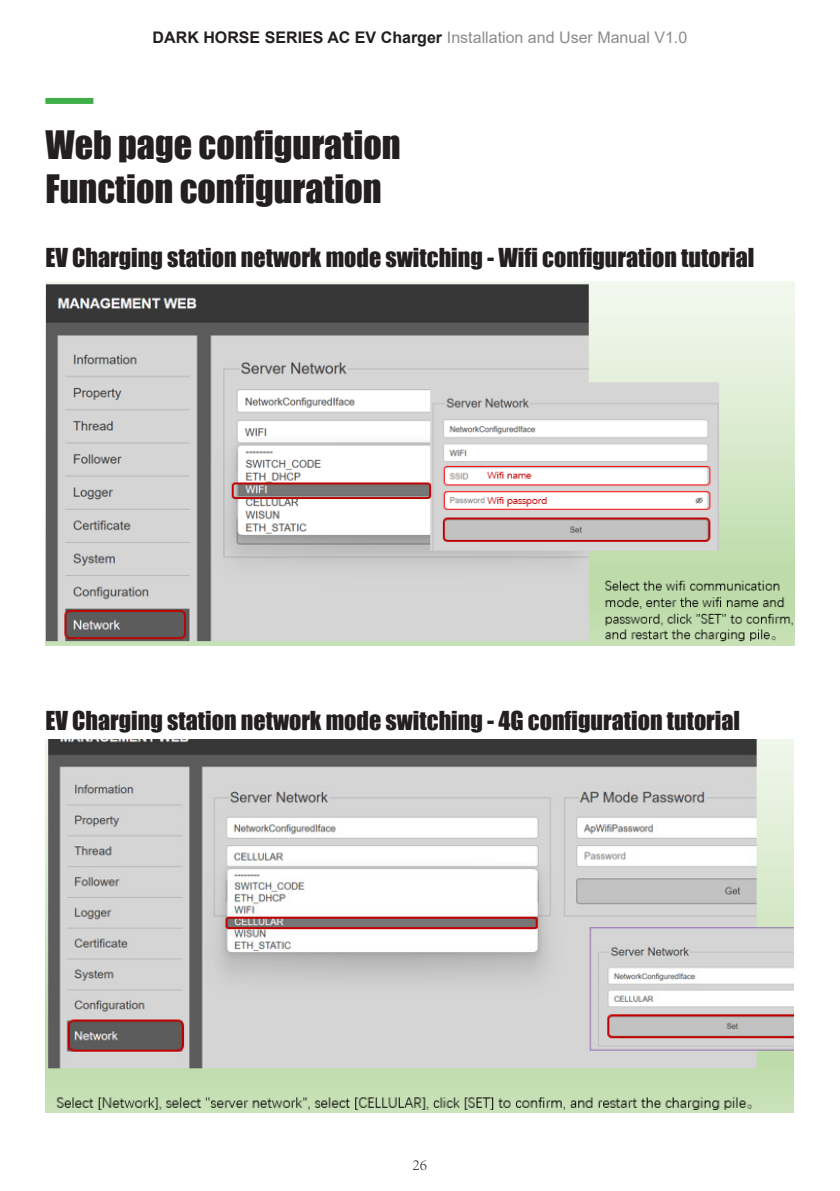
<style>
.page{position:relative;width:840px;height:1191px;background:#fff}
.page>*{position:absolute;margin:0;border:0;box-sizing:border-box;transform-origin:0 0}
.t1{font:36px "Impact";color:#231f20}
.t2{font:24px "Impact";color:#231f20}
.t3{font:16px "Arial";color:#8a8c8f}
.t4{font:300 16px "Adobe Song Std";color:#231f20}
.s1{font-weight:700;color:#231f20}
</style>
<div class="page">
<div style="left:45px;top:98px;width:48px;height:6px;background:#40ae49"></div>
<img style="left:45px;top:282px;width:749px;height:363px">
<img style="left:45px;top:739px;width:748px;height:373px">
<p class="t3" style="left:152px;top:26px;width:536px"><span class="s1">DARK HORSE SERIES AC EV Charger</span> Installation and User Manual V1.0</p>
<p class="t1" style="left:45px;top:117px;width:356px">Web page configuration</p>
<p class="t1" style="left:45px;top:161px;width:337px">Function configuration</p>
<p class="t2" style="left:45px;top:239px;width:710px">EV Charging station network mode switching - Wifi configuration tutorial</p>
<p class="t2" style="left:45px;top:702px;width:696px">EV Charging station network mode switching - 4G configuration tutorial</p>
<p class="t4" style="left:412px;top:1155px;width:16px">26</p>
</div>
